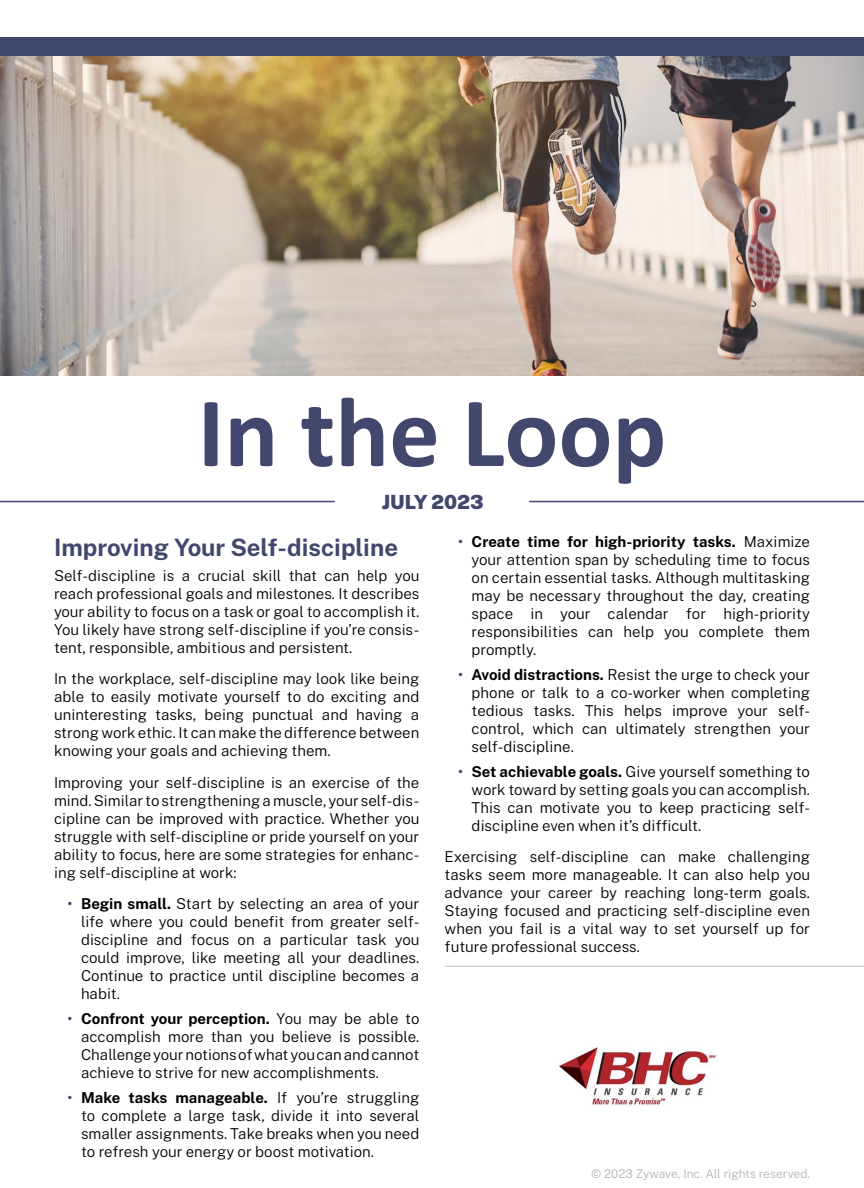
<style>
.page{position:relative;width:864px;height:1188px;background:#fff}
.page>*{position:absolute;margin:0;border:0;box-sizing:border-box;transform-origin:0 0}
.t1{font:700 100.5px "Calibri";color:#42476e}
.t2{font:700 24px "Public Sans";color:#42476e}
.t3{font:900 19.5px "Public Sans";color:#42476e}
.t4{font:300 15px/18px "Public Sans";color:#000;text-align:justify}
.t5{font:300 12px "Public Sans";color:#b1b4b6}
.s1{font-weight:600;color:#42476e}
.s2{font-weight:700}
</style>
<div class="page">
<img style="left:0;top:56px;width:864px;height:320px">
<hr style="left:529px;top:501px;width:335px;height:1px;background:#42476e">
<hr style="left:0;top:501px;width:335px;height:1px;background:#42476e">
<div style="left:0;top:38px;width:864px;height:18px;background:#42476e"></div>
<hr style="left:445px;top:966px;width:419px;height:1px;background:#42476e">
<img style="left:559px;top:1047px;width:158px;height:60px">
<h1 class="t1" style="left:198px;top:362px;width:470px">In the Loop</h1>
<h3 class="t3" style="left:382px;top:487px;width:103px">JULY 2023</h3>
<h2 class="t2" style="left:54px;top:529px;width:346px">Improving Your Self-discipline</h2>
<p class="t4" style="left:54px;top:565px;width:367px">Self-discipline is a crucial skill that can help you reach professional goals and milestones. It describes your ability to focus on a task or goal to accomplish it.<br>You likely have strong self-discipline if you’re consis&shy;tent, responsible, ambitious and persistent.</p>
<p class="t4" style="left:54px;top:669px;width:367px">In the workplace, self-discipline may look like being able to easily motivate yourself to do exciting and uninteresting tasks, being punctual and having a strong work ethic. It can make the difference between knowing your goals and achieving them.</p>
<p class="t4" style="left:54px;top:772px;width:367px">Improving your self-discipline is an exercise of the mind. Similar to strengthening a muscle, your self-dis&shy;cipline can be improved with practice. Whether you struggle with self-discipline or pride yourself on your ability to focus, here are some strategies for enhanc&shy;ing self-discipline at work:</p>
<p class="t4" style="left:81px;top:894px;width:340px;text-indent:-14px"><span class="s1">•</span> <span class="s2">Begin small.</span> Start by selecting an area of your life where you could benefit from greater self&shy;discipline and focus on a particular task you could improve, like meeting all your deadlines.<br>Continue to practice until discipline becomes a habit.</p>
<p class="t4" style="left:81px;top:1009px;width:340px;text-indent:-14px"><span class="s1">•</span> <span class="s2">Confront your perception.</span> You may be able to accomplish more than you believe is possible.<br>Challenge your notions of what you can and cannot achieve to strive for new accomplishments.</p>
<p class="t4" style="left:81px;top:1087px;width:340px;text-indent:-14px"><span class="s1">•</span> <span class="s2">Make tasks manageable.</span> If you’re struggling to complete a large task, divide it into several smaller assignments. Take breaks when you need to refresh your energy or boost motivation.</p>
<p class="t4" style="left:472px;top:532px;width:340px;text-indent:-14px"><span class="s1">•</span> <span class="s2">Create time for high-priority tasks.</span> Maximize your attention span by scheduling time to focus on certain essential tasks. Although multitasking may be necessary throughout the day, creating space in your calendar for high-priority responsibilities can help you complete them promptly.</p>
<p class="t4" style="left:472px;top:664px;width:340px;text-indent:-14px"><span class="s1">•</span> <span class="s2">Avoid distractions.</span> Resist the urge to check your phone or talk to a co-worker when completing tedious tasks. This helps improve your self&shy;control, which can ultimately strengthen your self-discipline.</p>
<p class="t4" style="left:472px;top:761px;width:340px;text-indent:-14px"><span class="s1">•</span> <span class="s2">Set achievable goals.</span> Give yourself something to work toward by setting goals you can accomplish.<br>This can motivate you to keep practicing self&shy;discipline even when it’s difficult.</p>
<p class="t4" style="left:445px;top:847px;width:367px">Exercising self-discipline can make challenging tasks seem more manageable. It can also help you advance your career by reaching long-term goals.<br>Staying focused and practicing self-discipline even when you fail is a vital way to set yourself up for future professional success.</p>
<p class="t5" style="left:592px;top:1165px;width:220px">© 2023 Zywave, Inc. All rights reserved.</p>
</div>
